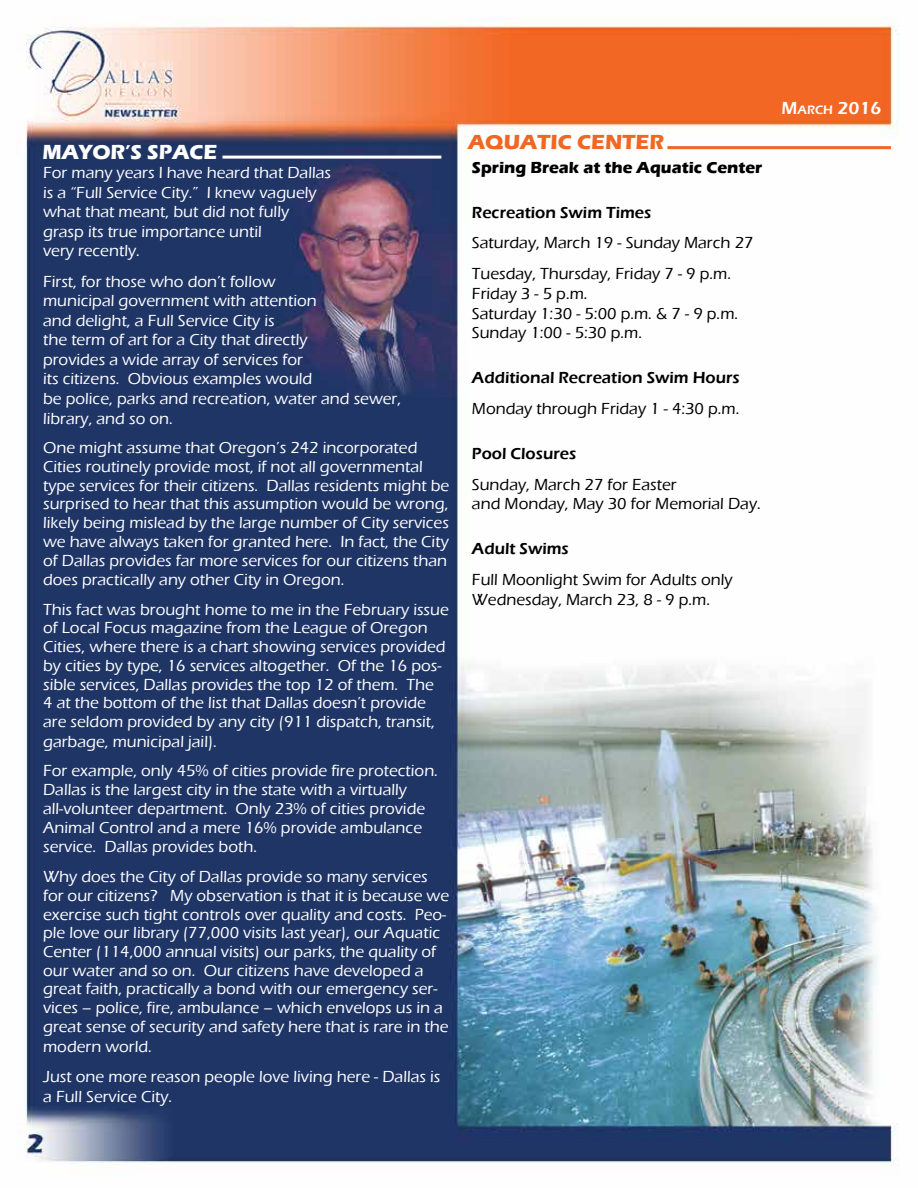
<style>
.page{position:relative;width:918px;height:1188px;background:#fff}
.page>*{position:absolute;margin:0;border:0;box-sizing:border-box;transform-origin:0 0}
.t1{font:700 21px "Eras ITC";color:#ef6724}
.t2{font:700 21px "Eras ITC";color:#fff}
.t3{font:600 18px "Eras ITC";color:#fff}
.t4{font:500 16.5px/18.9px "Eras ITC";color:#fff}
.t5{font:500 16.5px/19.8px "Eras ITC";color:#000}
.t6{font:600 16.5px "Eras ITC";color:#000}
.t7{font:700 16.5px "Eras ITC";color:#000}
.s1{font-size:12.6px}
</style>
<div class="page">
<img style="left:22px;top:17px;width:876px;height:1158px">
<hr style="left:798px;top:35px;width:75px;height:3px;background:#ef6724">
<hr style="left:222px;top:156px;width:219px;height:3px;background:#fff">
<hr style="left:667px;top:146px;width:224px;height:3px;background:#ef6724">
<p class="t2" style="left:42px;top:140px;width:176px">MAYOR’S SPACE</p>
<p class="t4" style="left:43px;top:163px;width:289px;line-height:19.6px">For many years I have heard that Dallas is a “Full Service City.” I knew vaguely what that meant, but did not fully grasp its true importance until<br>very recently.</p>
<p class="t4" style="left:43px;top:272px;width:359px;line-height:19.5px">First, for those who don’t follow<br>municipal government with attention<br>and delight, a Full Service City is<br>the term of art for a City that directly<br>provides a wide array of services for<br>its citizens. Obvious examples would<br>be police, parks and recreation, water and sewer, library, and so on.</p>
<p class="t4" style="left:43px;top:438px;width:408px">One might assume that Oregon’s 242 incorporated Cities routinely provide most, if not all governmental type services for their citizens. Dallas residents might be surprised to hear that this assumption would be wrong, likely being mislead by the large number of City services we have always taken for granted here. In fact, the City of Dallas provides far more services for our citizens than does practically any other City in Oregon.</p>
<p class="t4" style="left:43px;top:600px;width:407px">This fact was brought home to me in the February issue of Local Focus magazine from the League of Oregon Cities, where there is a chart showing services provided by cities by type, 16 services altogether. Of the 16 pos&shy;sible services, Dallas provides the top 12 of them. The<br>4 at the bottom of the list that Dallas doesn’t provide are seldom provided by any city (911 dispatch, transit, garbage, municipal jail).</p>
<p class="t4" style="left:43px;top:762px;width:396px">For example, only 45% of cities provide fire protection.<br>Dallas is the largest city in the state with a virtually all-volunteer department. Only 23% of cities provide Animal Control and a mere 16% provide ambulance service. Dallas provides both.</p>
<p class="t4" style="left:43px;top:867px;width:408px">Why does the City of Dallas provide so many services for our citizens? My observation is that it is because we exercise such tight controls over quality and costs. Peo&shy;ple love our library (77,000 visits last year), our Aquatic Center (114,000 annual visits) our parks, the quality of our water and so on. Our citizens have developed a great faith, practically a bond with our emergency ser&shy;vices – police, fire, ambulance – which envelops us in a great sense of security and safety here that is rare in the modern world.</p>
<p class="t4" style="left:43px;top:1067px;width:399px;line-height:19.5px">Just one more reason people love living here - Dallas is a Full Service City.</p>
<p class="t1" style="left:468px;top:129px;width:197px">AQUATIC CENTER</p>
<p class="t7" style="left:472px;top:158px;width:292px">Spring Break at the Aquatic Center</p>
<p class="t6" style="left:472px;top:203px;width:181px">Recreation Swim Times</p>
<p class="t5" style="left:472px;top:228px;width:283px;line-height:30.6px">Saturday, March 19 - Sunday March 27<br>Tuesday, Thursday, Friday 7 - 9 p.m.</p>
<p class="t5" style="left:472px;top:284px;width:268px">Friday 3 - 5 p.m.<br>Saturday 1:30 - 5:00 p.m. &amp; 7 - 9 p.m.<br>Sunday 1:00 - 5:30 p.m.</p>
<p class="t6" style="left:472px;top:369px;width:269px">Additional Recreation Swim Hours</p>
<p class="t5" style="left:472px;top:399px;width:269px">Monday through Friday 1 - 4:30 p.m.</p>
<p class="t6" style="left:472px;top:444px;width:106px">Pool Closures</p>
<p class="t5" style="left:472px;top:474px;width:290px">Sunday, March 27 for Easter<br>and Monday, May 30 for Memorial Day.</p>
<p class="t6" style="left:472px;top:540px;width:98px">Adult Swims</p>
<p class="t5" style="left:472px;top:570px;width:262px">Full Moonlight Swim for Adults only<br>Wednesday, March 23, 8 - 9 p.m.</p>
<p class="t3" style="left:782px;top:98px;width:101px">M<span class="s1">ARCH</span> 2016</p>
</div>
